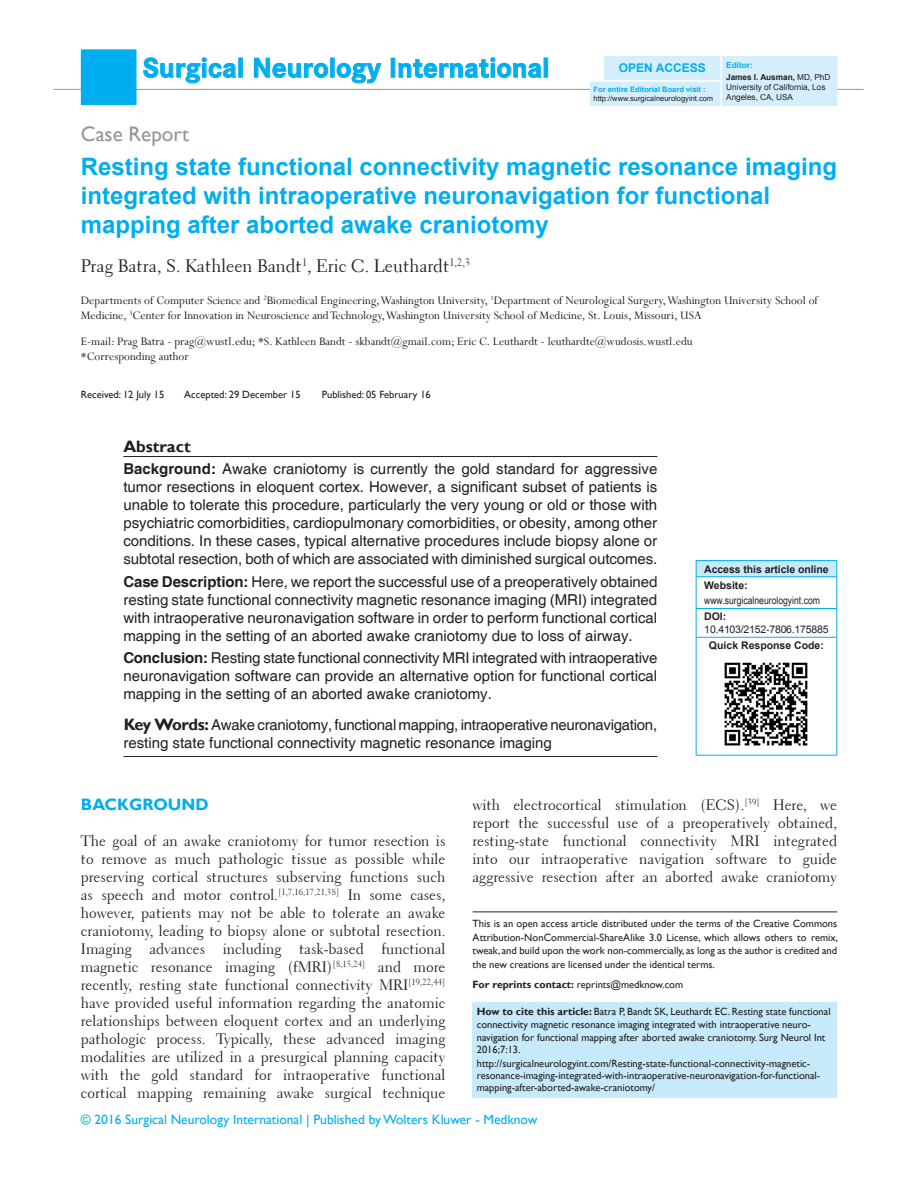
<style>
.page{position:relative;width:918px;height:1188px;background:#fff}
.page>*{position:absolute;margin:0;border:0;box-sizing:border-box;transform-origin:0 0}
.t1{font:700 27px "Corporate SBQ";color:#00aeef}
.AT{font:700 24px/28.8px "Arial";color:#00aeef}
.AH{font:21px "Gill Sans";color:#939598}
.AU{font:18px "Transitional 521 BT Roman A";color:#231f20}
.t2{font:700 16.5px "Gill Sans";color:#00aeef}
.ABSH{font:700 16.5px "Gill Sans";color:#231f20}
.TX{font:15px/18px "Transitional 521 BT Roman A";color:#231f20;text-align:justify}
.ABS{font:15px/18px "Helvetica";color:#231f20;text-align:justify}
.KWD{font:15px/18px "Helvetica";letter-spacing:-.02em;color:#231f20}
.t3{font:13.5px "Gill Sans";color:#00aeef}
.AFF{font:12.75px/15px "Perpetua";color:#231f20}
.ADD{font:12.75px/15px "Perpetua";color:#231f20}
.t4{font:700 12px "Arial";color:#00aeef}
.Published{font:10.5px/12.6px "Gill Sans";color:#231f20}
.OS{font:10.5px/13.5px "Gill Sans";color:#231f20;text-align:justify}
.HIS{font:10.5px "Gill Sans";color:#231f20}
.AAO{font:700 10.5px "Arial";letter-spacing:-.005em;color:#231f20}
.WEB{font:10.5px "Arial Narrow";color:#231f20}
.WEB-2{font:10.5px/12.6px "Arial";letter-spacing:-.02em;color:#231f20}
.WEB-3{font:700 10.5px "Arial";color:#231f20}
.t5{font:8.25px/9.9px "Arial";letter-spacing:-.005em;color:#231f20}
.t6{font:700 8.25px/12px "Arial";letter-spacing:-.005em;color:#231f20}
.t7{font:7.5px "Arial";color:#231f20}
.t8{font:700 7.5px "Arial";color:#00aeef}
.s1{color:#00aeef}
.s2{font-weight:400}
.s3{font-weight:700}
.s4{font-family:"Gill Sans";font-weight:700;font-size:16.5px}
</style>
<div class="page">
<hr style="left:54px;top:89px;width:810px;height:1px;background:#939598">
<svg style="left:143px;top:57px;width:93px;height:27px"></svg>
<div style="left:239px;top:58px;width:4px;height:20px;border:1px solid #00aeef"></div>
<svg style="left:254px;top:58px;width:74px;height:20px"></svg>
<div style="left:330px;top:58px;width:5px;height:20px;border:1px solid #00aeef"></div>
<svg style="left:337px;top:63px;width:45px;height:21px"></svg>
<svg style="left:398px;top:57px;width:144px;height:33px"></svg>
<div style="left:544px;top:58px;width:4px;height:20px;border:1px solid #00aeef"></div>
<div style="left:81px;top:49px;width:56px;height:56px;background:#00aeef;border:1px solid #00aeef"></div>
<div style="left:723px;top:56px;width:114px;height:50px;background:#d4effb"></div>
<div style="left:605px;top:56px;width:115px;height:24px;background:#d4effb"></div>
<div style="left:591px;top:82px;width:129px;height:24px;background:#d4effb"></div>
<hr style="left:123px;top:456px;width:534px;height:1px;background:#231f20">
<hr style="left:123px;top:756px;width:534px;height:1px;background:#231f20">
<div style="left:696px;top:561px;width:141px;height:16px;background:#c6eafa"></div>
<svg style="left:696px;top:561px;width:1px;height:15px"></svg>
<svg style="left:836px;top:561px;width:1px;height:15px"></svg>
<hr style="left:696px;top:560px;width:141px;height:1px;background:#00aeef">
<hr style="left:696px;top:577px;width:1px;height:31px;background:#00aeef">
<hr style="left:836px;top:577px;width:1px;height:31px;background:#00aeef">
<hr style="left:696px;top:576px;width:141px;height:1px;background:#00aeef">
<svg style="left:696px;top:609px;width:1px;height:28px"></svg>
<svg style="left:836px;top:609px;width:1px;height:28px"></svg>
<hr style="left:696px;top:608px;width:141px;height:1px;background:#00aeef">
<hr style="left:696px;top:638px;width:1px;height:117px;background:#00aeef">
<hr style="left:836px;top:638px;width:1px;height:117px;background:#00aeef">
<hr style="left:696px;top:637px;width:141px;height:1px;background:#00aeef">
<hr style="left:696px;top:755px;width:141px;height:1px;background:#00aeef">
<img style="left:724px;top:662px;width:84px;height:84px">
<div style="left:472px;top:1002px;width:365px;height:96px;background:#c6eafa"></div>
<hr style="left:473px;top:912px;width:364px;height:1px;background:#231f20">
<h1 class="t1" style="left:143px;top:51px;width:408px">Surgical Neurology International</h1>
<p class="t6" style="left:726px;top:60px;width:106px"><span class="s1">Editor:<br></span>James I. Ausman, <span class="s2">MD, PhD</span></p>
<p class="t5" style="left:726px;top:82px;width:101px">University of California, Los<br>Angeles, CA, USA</p>
<p class="t4" style="left:619px;top:60px;width:88px">OPEN ACCESS</p>
<p class="t8" style="left:594px;top:84px;width:114px">For entire Editorial Board visit :</p>
<p class="t7" style="left:594px;top:93px;width:121px">http://www.surgicalneurologyint.com</p>
<p class="AH" style="left:81px;top:122px;width:110px">Case Report</p>
<p class="AT" style="left:81px;top:153px;width:758px">Resting state functional connectivity magnetic resonance imaging integrated with intraoperative neuronavigation for functional mapping after aborted awake craniotomy</p>
<p class="AU" style="left:81px;top:255px;width:391px">Prag Batra, S. Kathleen Bandt<sup>1</sup>, Eric C. Leuthardt<sup>1,2,3</sup></p>
<p class="AFF" style="left:81px;top:293px;width:739px">Departments of Computer Science and <sup>2</sup>Biomedical Engineering, Washington University, <sup>1</sup>Department of Neurological Surgery, Washington University School of<br>Medicine, <sup>3</sup>Center for Innovation in Neuroscience and Technology, Washington University School of Medicine, St. Louis, Missouri, USA</p>
<p class="ADD" style="left:81px;top:334px;width:613px">E‑mail: Prag Batra ‑ prag@wustl.edu; *S. Kathleen Bandt ‑ skbandt@gmail.com; Eric C. Leuthardt ‑ leuthardte@wudosis.wustl.edu *Corresponding author</p>
<p class="HIS" style="left:81px;top:389px;width:85px">Received: 12 July 15</p>
<p class="HIS" style="left:184px;top:389px;width:118px">Accepted: 29 December 15</p>
<p class="HIS" style="left:322px;top:389px;width:111px">Published: 05 February 16</p>
<p class="ABSH" style="left:123px;top:437px;width:69px">Abstract</p>
<p class="ABS" style="left:123px;top:461px;width:536px"><span class="s3">Background:</span> Awake craniotomy is currently the gold standard for aggressive tumor resections in eloquent cortex. However, a significant subset of patients is unable to tolerate this procedure, particularly the very young or old or those with psychiatric comorbidities, cardiopulmonary comorbidities, or obesity, among other conditions. In these cases, typical alternative procedures include biopsy alone or subtotal resection, both of which are associated with diminished surgical outcomes.</p>
<p class="ABS" style="left:123px;top:573px;width:536px"><span class="s3">Case Description:</span> Here, we report the successful use of a preoperatively obtained resting state functional connectivity magnetic resonance imaging (MRI) integrated with intraoperative neuronavigation software in order to perform functional cortical mapping in the setting of an aborted awake craniotomy due to loss of airway.</p>
<p class="ABS" style="left:123px;top:649px;width:536px"><span class="s3">Conclusion:</span> Resting state functional connectivity MRI integrated with intraoperative neuronavigation software can provide an alternative option for functional cortical mapping in the setting of an aborted awake craniotomy.</p>
<p class="KWD" style="left:123px;top:716px;width:535px"><span class="s4">Key Words:</span> Awake craniotomy, functional mapping, intraoperative neuronavigation, resting state functional connectivity magnetic resonance imaging</p>
<p class="AAO" style="left:704px;top:562px;width:126px">Access this article online</p>
<p class="WEB-3" style="left:704px;top:578px;width:45px">Website:</p>
<p class="WEB" style="left:704px;top:593px;width:117px">www.surgicalneurologyint.com</p>
<p class="WEB-2" style="left:704px;top:611px;width:126px"><span class="s3">DOI:<br></span>10.4103/2152-7806.175885</p>
<p class="AAO" style="left:709px;top:639px;width:116px">Quick Response Code:</p>
<h1 class="t2" style="left:81px;top:794px;width:129px">BACKGROUND</h1>
<p class="TX" style="left:81px;top:832px;width:366px">The goal of an awake craniotomy for tumor resection is to remove as much pathologic tissue as possible while preserving cortical structures subserving functions such as speech and motor control.<sup>[1,7,16,17,21,38]</sup> In some cases, however, patients may not be able to tolerate an awake craniotomy, leading to biopsy alone or subtotal resection.<br>Imaging advances including task‑based functional magnetic resonance imaging (fMRI)<sup>[8,15,24]</sup> and more recently, resting state functional connectivity MRI<sup>[19,22,44] </sup>have provided useful information regarding the anatomic relationships between eloquent cortex and an underlying pathologic process. Typically, these advanced imaging modalities are utilized in a presurgical planning capacity with the gold standard for intraoperative functional cortical mapping remaining awake surgical technique</p>
<p class="TX" style="left:473px;top:796px;width:366px">with electrocortical stimulation (ECS).<sup>[39]</sup> Here, we report the successful use of a preoperatively obtained, resting‑state functional connectivity MRI integrated into our intraoperative navigation software to guide aggressive resection after an aborted awake craniotomy</p>
<p class="OS" style="left:473px;top:917px;width:367px">This is an open access article distributed under the terms of the Creative Commons Attribution-NonCommercial-ShareAlike 3.0 License, which allows others to remix, tweak, and build upon the work non-commercially, as long as the author is credited and the new creations are licensed under the identical terms.</p>
<p class="OS" style="left:473px;top:978px;width:212px"><span class="s3">For reprints contact:</span> reprints@medknow.com</p>
<p class="Published" style="left:477px;top:1006px;width:355px"><span class="s3">How to cite this article:</span> Batra P, Bandt SK, Leuthardt EC. Resting state functional connectivity magnetic resonance imaging integrated with intraoperative neuro&shy;navigation for functional mapping after aborted awake craniotomy. Surg Neurol Int 2016;7:13.</p>
<p class="Published" style="left:477px;top:1058px;width:345px;line-height:12px">http://surgicalneurologyint.com/Resting-state-functional-connectivity-magnetic&shy;resonance-imaging-integrated-with-intraoperative-neuronavigation-for-functional&shy;mapping-after-aborted-awake-craniotomy/</p>
<p class="t3" style="left:81px;top:1112px;width:458px">© 2016 Surgical Neurology International | Published by Wolters Kluwer ‑ Medknow</p>
</div>
